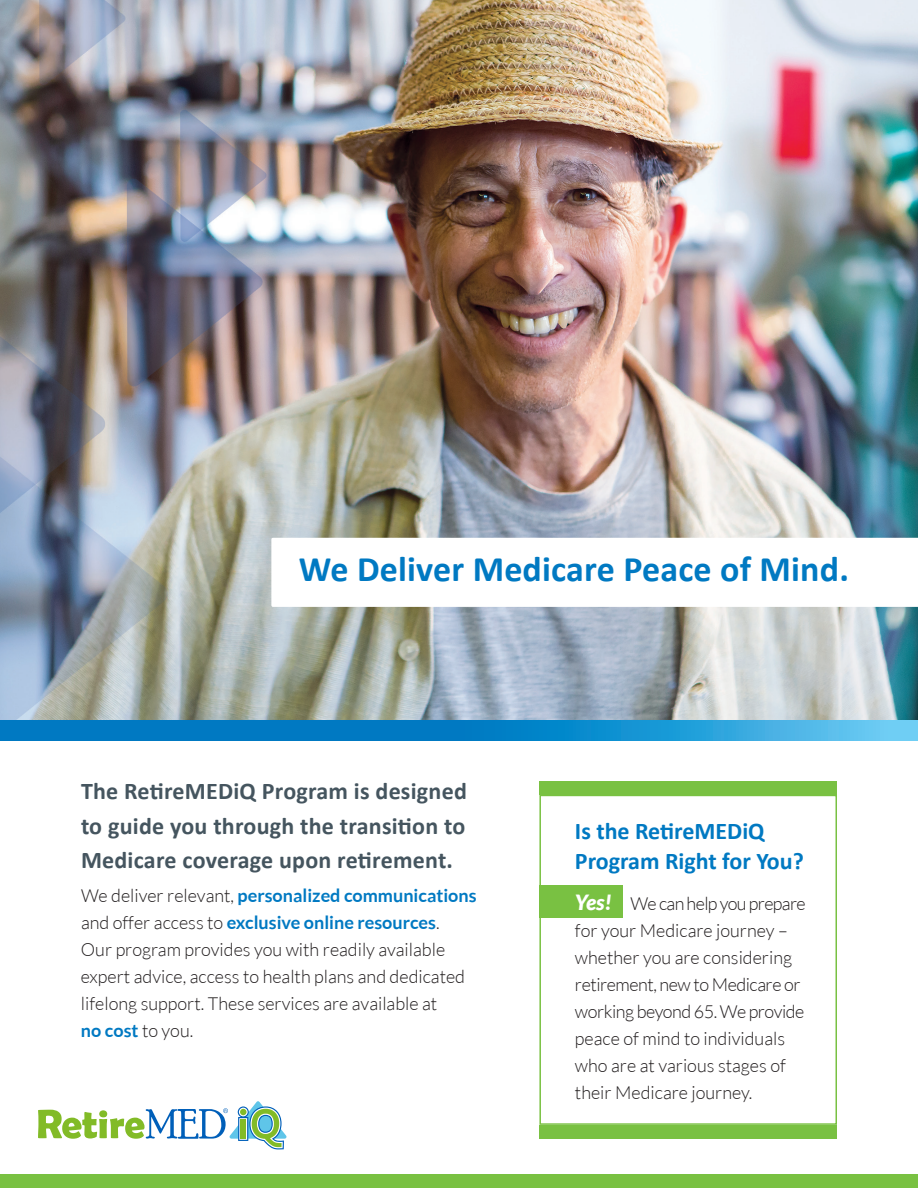
<style>
.page{position:relative;width:918px;height:1188px;background:#fff}
.page>*{position:absolute;margin:0;border:0;box-sizing:border-box;transform-origin:0 0}
.t1{font:700 36px "Calibri";letter-spacing:.005em;color:#0079c2}
.t2{font:700 24px/34.5px "Calibri";letter-spacing:.01em;color:#45555f;text-align:justify}
.t3{font:700 24px/30px "Calibri";color:#0079c2}
.t4{font:300 18px/27px "Lato";color:#231f20}
.s1{font-weight:700;color:#0079c2}
.s2{font-weight:900;font-style:italic;font-size:21px;color:#fff}
</style>
<div class="page">
<img style="left:0;top:0;width:918px;height:720px">
<svg style="left:271px;top:538px;width:647px;height:69px"></svg>
<div style="left:0;top:1174px;width:918px;height:14px;background:#79c142"></div>
<svg style="left:0;top:720px;width:918px;height:20px;background:#158dce"></svg>
<svg style="left:38px;top:1101px;width:248px;height:48px"></svg>
<div style="left:539px;top:886px;width:84px;height:32px;background:#79c142"></div>
<div style="left:539px;top:795px;width:298px;height:330px;border:2px solid #79c142"></div>
<div style="left:539px;top:1125px;width:298px;height:13px;background:#79c142"></div>
<div style="left:539px;top:781px;width:298px;height:14px;background:#79c142"></div>
<p class="t1" style="left:299px;top:546px;width:552px">We Deliver Medicare Peace of Mind.</p>
<p class="t2" style="left:81px;top:774px;width:387px">The RetireMEDiQ Program is designed to guide you through the transition to Medicare coverage upon retirement.</p>
<p class="t4" style="left:81px;top:882px;width:397px">We deliver relevant, <span class="s1">personalized communications </span>and offer access to <span class="s1">exclusive online resources</span>.<br>Our program provides you with readily available expert advice, access to health plans and dedicated lifelong support. These services are available at<br><span class="s1">no cost</span> to you.</p>
<p class="t3" style="left:575px;top:816px;width:230px">Is the RetireMEDiQ<br>Program Right for You?</p>
<p class="t4" style="left:575px;top:890px;width:232px"><span class="s2">Yes!</span> We can help you prepare for your Medicare journey – whether you are considering retirement, new to Medicare or working beyond 65. We provide peace of mind to individuals who are at various stages of their Medicare journey.</p>
</div>
